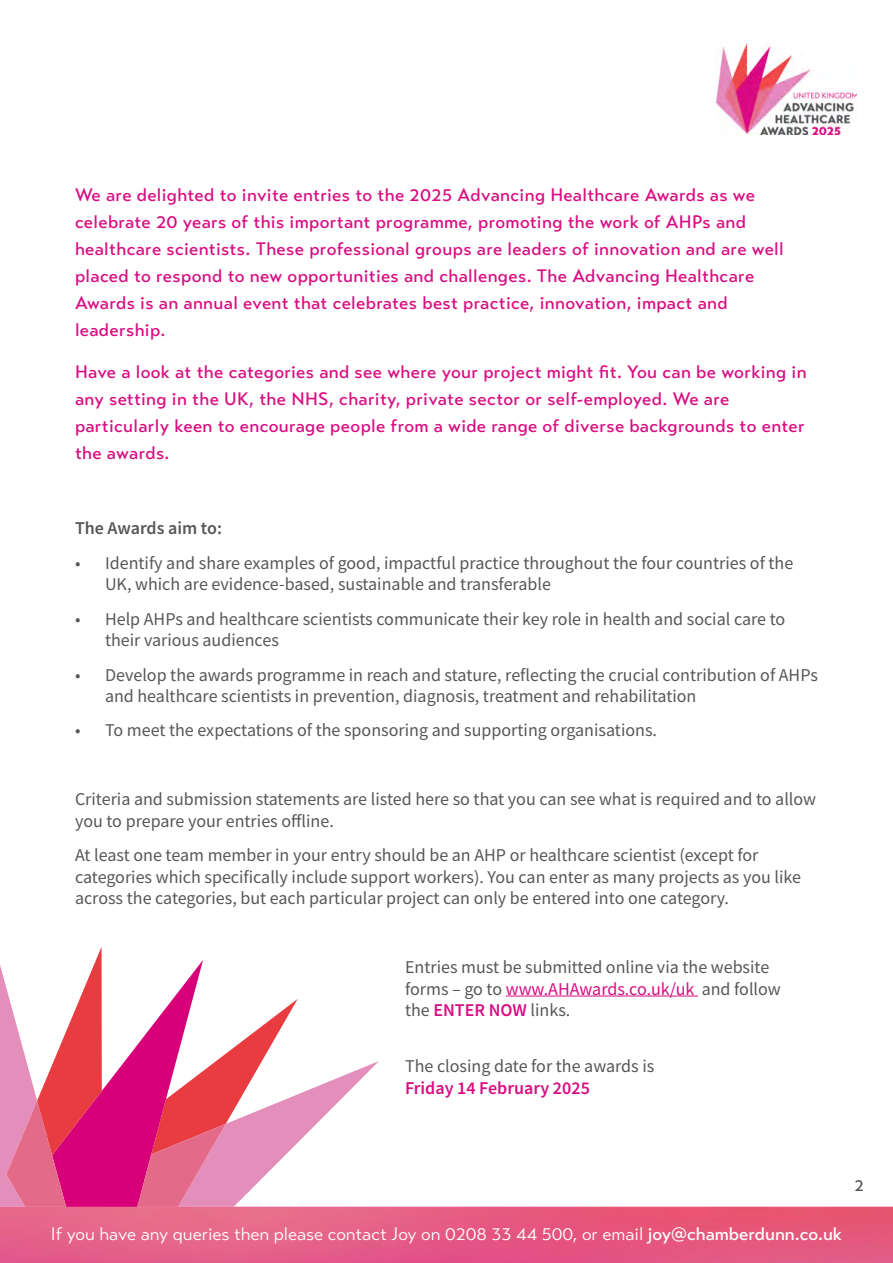
<style>
.page{position:relative;width:893px;height:1263px;background:#fff}
.page>*{position:absolute;margin:0;border:0;box-sizing:border-box;transform-origin:0 0}
.t1{font:18px/21.6px "Source Sans Pro";color:#575756}
.t2{font:500 18px/27px "Transat Text";letter-spacing:.02em;color:#d90d82}
.t3{font:18px "Transat Text Standard";color:#fff}
.t4{font:600 18px "Source Sans Pro";color:#d90d82}
.t5{font:600 18px "Source Sans Pro";color:#575756}
.t6{font:500 16.5px "Transat Text";color:#575756}
.s1{color:#d90d82}
.s2{font-weight:600;color:#d90d82}
.s3{font-family:"Transat Text";font-weight:500}
</style>
<div class="page">
<img style="left:0;top:1207px;width:893px;height:56px">
<hr style="left:506px;top:995px;width:192px;height:1px;background:#d90d82">
<img style="left:716px;top:44px;width:140px;height:90px">
<svg style="left:0;top:947px;width:379px;height:260px"></svg>
<p class="t2" style="left:75px;top:181px;width:710px">We are delighted to invite entries to the 2025 Advancing Healthcare Awards as we celebrate 20 years of this important programme, promoting the work of AHPs and healthcare scientists. These professional groups are leaders of innovation and are well placed to respond to new opportunities and challenges. The Advancing Healthcare Awards is an annual event that celebrates best practice, innovation, impact and leadership.</p>
<p class="t2" style="left:75px;top:358px;width:733px">Have a look at the categories and see where your project might fit. You can be working in any setting in the UK, the NHS, charity, private sector or self-employed. We are particularly keen to encourage people from a wide range of diverse backgrounds to enter the awards.</p>
<p class="t5" style="left:75px;top:516px;width:148px">The Awards aim to:</p>
<p class="t1" style="left:105px;top:552px;width:690px;text-indent:-30px">• Identify and share examples of good, impactful practice throughout the four countries of the<br>UK, which are evidence-based, sustainable and transferable</p>
<p class="t1" style="left:105px;top:608px;width:682px;text-indent:-30px">• Help AHPs and healthcare scientists communicate their key role in health and social care to their various audiences</p>
<p class="t1" style="left:105px;top:664px;width:714px;text-indent:-30px">• Develop the awards programme in reach and stature, reflecting the crucial contribution of AHPs and healthcare scientists in prevention, diagnosis, treatment and rehabilitation</p>
<p class="t1" style="left:75px;top:720px;width:584px">• To meet the expectations of the sponsoring and supporting organisations.</p>
<p class="t1" style="left:75px;top:788px;width:743px">Criteria and submission statements are listed here so that you can see what is required and to allow you to prepare your entries offline.</p>
<p class="t1" style="left:75px;top:844px;width:728px">At least one team member in your entry should be an AHP or healthcare scientist (except for categories which specifically include support workers). You can enter as many projects as you like across the categories, but each particular project can only be entered into one category.</p>
<p class="t1" style="left:405px;top:956px;width:377px">Entries must be submitted online via the website forms – go to <span class="s1">www.AHAwards.co.uk/uk</span> and follow the <span class="s2">ENTER NOW</span> links.</p>
<p class="t1" style="left:405px;top:1055px;width:251px">The closing date for the awards is</p>
<p class="t4" style="left:405px;top:1076px;width:186px">Friday 14 February 2025</p>
<p class="t6" style="left:854px;top:1175px;width:11px">2</p>
<p class="t3" style="left:51px;top:1223px;width:793px">If you have any queries then please contact Joy on 0208 33 44 500, or email <span class="s3">joy@chamberdunn.co.uk</span></p>
</div>
